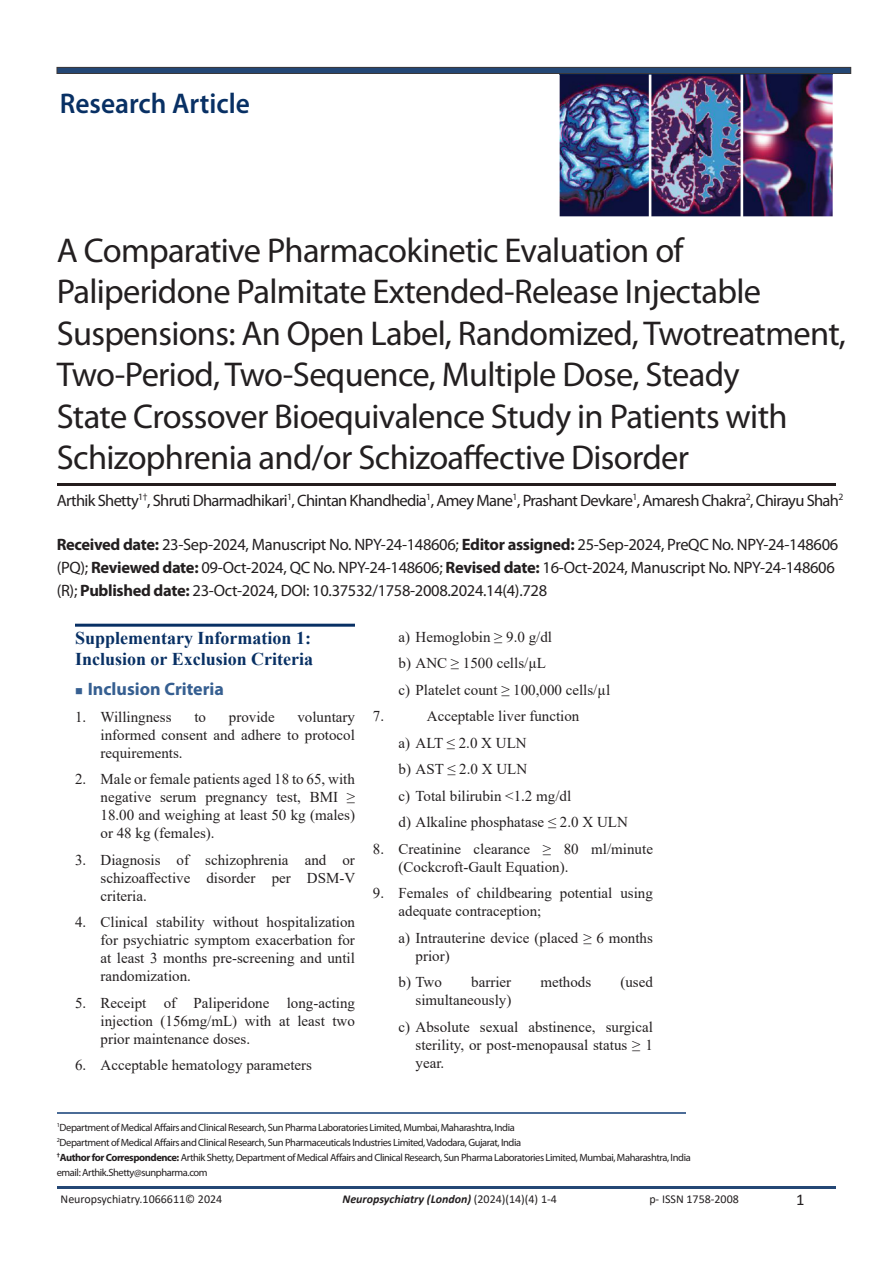
<style>
.page{position:relative;width:893px;height:1263px;background:#fff}
.page>*{position:absolute;margin:0;border:0;box-sizing:border-box;transform-origin:0 0}
.Default{font:34.5px/41.4px "Myriad Pro";letter-spacing:-.02em;color:#231f20}
.t1{font:600 28.5px "Myriad Pro";color:#083064;scale:.96 1}
.SH_copy{font:700 18px/21.6px "Times New Roman";color:#083064}
.t2{font:700 18px "Myriad Pro";color:#365f91}
.Default-2{font:16.5px/22.8px "Myriad Pro";letter-spacing:-.02em;color:#231f20}
.Default-3{font:16.5px "Myriad Pro";letter-spacing:-.04em;color:#231f20}
.t3{font:16.5px "Calibri";color:#231f20}
.t4{font:15px/18px "Times New Roman";color:#231f20;text-align:justify}
.t5{font:12px "Calibri";color:#231f20}
.t6{font:italic 700 12px "Calibri";color:#231f20}
.t7{font:10.5px/15px "Myriad Pro";letter-spacing:-.04em;color:#231f20}
.s1{font-weight:700}
.s2{font-weight:400;font-style:normal}
</style>
<div class="page">
<img style="left:559px;top:74px;width:274px;height:142px">
<div style="left:57px;top:67px;width:794px;height:7px;background:#244775"></div>
<div style="left:57px;top:67px;width:794px;height:7px;border:1px solid #231f20"></div>
<hr style="left:57px;top:1186px;width:779px;height:3px;background:#083064">
<hr style="left:57px;top:1112px;width:629px;height:1px;background:#345a8a">
<hr style="left:57px;top:484px;width:779px;height:2px;background:#080000">
<hr style="left:75px;top:624px;width:280px;height:3px;background:#083064">
<h2 class="t1" style="left:60px;top:85px;width:200px">Research Article</h2>
<p class="Default" style="left:57px;top:229px;width:791px">A Comparative Pharmacokinetic Evaluation of Paliperidone Palmitate Extended-Release Injectable Suspensions: An Open Label, Randomized, Twotreatment, Two-Period, Two-Sequence, Multiple Dose, Steady<br>State Crossover Bioequivalence Study in Patients with Schizophrenia and/or Schizoaffective Disorder</p>
<p class="Default-3" style="left:57px;top:490px;width:788px">Arthik Shetty<sup>1†</sup>, Shruti Dharmadhikari<sup>1</sup>, Chintan Khandhedia<sup>1</sup>, Amey Mane<sup>1</sup>, Prashant Devkare<sup>1</sup>, Amaresh Chakra<sup>2</sup>, Chirayu Shah<sup>2</sup></p>
<p class="Default-2" style="left:57px;top:533px;width:783px"><span class="s1">Received date:</span> 23-Sep-2024, Manuscript No. NPY-24-148606; <span class="s1">Editor assigned:</span> 25-Sep-2024, PreQC No. NPY-24-148606 (PQ); <span class="s1">Reviewed date:</span> 09-Oct-2024, QC No. NPY-24-148606; <span class="s1">Revised date:</span> 16-Oct-2024, Manuscript No. NPY-24-148606 (R); <span class="s1">Published date:</span> 23-Oct-2024, DOI: 10.37532/1758-2008.2024.14(4).728</p>
<p class="t4" style="left:398px;top:627px;width:155px">a) Hemoglobin ≥ 9.0 g/dl</p>
<p class="t4" style="left:398px;top:654px;width:149px">b) ANC ≥ 1500 cells/µL</p>
<p class="t4" style="left:398px;top:680px;width:213px">c) Platelet count ≥ 100,000 cells/µl</p>
<p class="t4" style="left:373px;top:707px;width:13px">7.</p>
<p class="t4" style="left:427px;top:707px;width:154px">Acceptable liver function</p>
<p class="t4" style="left:398px;top:733px;width:130px">a) ALT ≤ 2.0 X ULN</p>
<p class="t4" style="left:398px;top:760px;width:130px">b) AST ≤ 2.0 X ULN</p>
<p class="t4" style="left:398px;top:786px;width:174px">c) Total bilirubin &lt;1.2 mg/dl</p>
<p class="t4" style="left:398px;top:813px;width:231px">d) Alkaline phosphatase ≤ 2.0 X ULN</p>
<p class="t4" style="left:398px;top:839px;width:256px;text-indent:-26px">8. Creatinine clearance ≥ 80 ml/minute (Cockcroft-Gault Equation).</p>
<p class="t4" style="left:398px;top:884px;width:256px;text-indent:-26px">9. Females of childbearing potential using adequate contraception;</p>
<p class="t4" style="left:415px;top:928px;width:239px;text-indent:-17px">a) Intrauterine device (placed ≥ 6 months prior)</p>
<p class="t4" style="left:398px;top:973px;width:45px">b) Two</p>
<p class="t4" style="left:471px;top:973px;width:41px">barrier</p>
<p class="t4" style="left:540px;top:973px;width:52px">methods</p>
<p class="t4" style="left:620px;top:973px;width:34px">(used</p>
<p class="t4" style="left:415px;top:991px;width:97px">simultaneously)</p>
<p class="t4" style="left:415px;top:1017px;width:239px;text-indent:-17px">c) Absolute sexual abstinence, surgical sterility, or post-menopausal status ≥ 1 year.</p>
<p class="SH_copy" style="left:75px;top:626px;width:240px">Supplementary Information 1:<br>Inclusion or Exclusion Criteria</p>
<p class="t2" style="left:88px;top:678px;width:138px">Inclusion Criteria</p>
<p class="t4" style="left:75px;top:707px;width:98px">1. Willingness</p>
<p class="t4" style="left:194px;top:707px;width:13px">to</p>
<p class="t4" style="left:229px;top:707px;width:47px">provide</p>
<p class="t4" style="left:101px;top:707px;width:256px;text-indent:197px">voluntary informed consent and adhere to protocol requirements.</p>
<p class="t4" style="left:101px;top:770px;width:256px;text-indent:-26px">2. Male or female patients aged 18 to 65, with negative serum pregnancy test, BMI ≥ 18.00 and weighing at least 50 kg (males) or 48 kg (females).</p>
<p class="t4" style="left:101px;top:850px;width:256px;text-indent:-26px">3. Diagnosis of schizophrenia and or schizoaffective disorder per DSM-V criteria.</p>
<p class="t4" style="left:101px;top:913px;width:256px;text-indent:-26px">4. Clinical stability without hospitalization for psychiatric symptom exacerbation for at least 3 months pre-screening and until randomization.</p>
<p class="t4" style="left:101px;top:993px;width:256px;text-indent:-26px">5. Receipt of Paliperidone long-acting injection (156mg/mL) with at least two prior maintenance doses.</p>
<p class="t4" style="left:75px;top:1056px;width:239px">6. Acceptable hematology parameters</p>
<p class="t7" style="left:57px;top:1119px;width:636px"><sup>1</sup>Department of Medical Affairs and Clinical Research, Sun Pharma Laboratories Limited, Mumbai, Maharashtra, India<br><sup>2</sup>Department of Medical Affairs and Clinical Research, Sun Pharmaceuticals Industries Limited, Vadodara, Gujarat, India<br><sup>†</sup><span class="s1">Author for Correspondence:</span> Arthik Shetty, Department of Medical Affairs and Clinical Research, Sun Pharma Laboratories Limited, Mumbai, Maharashtra, India email: Arthik.Shetty@sunpharma.com</p>
<p class="t5" style="left:61px;top:1191px;width:163px">Neuropsychiatry.1066611© 2024</p>
<p class="t6" style="left:342px;top:1191px;width:216px">Neuropsychiatry (London) <span class="s2">(2024)(14)(4) 1-4</span></p>
<p class="t5" style="left:649px;top:1191px;width:91px">p- ISSN 1758-2008</p>
<p class="t3" style="left:796px;top:1188px;width:10px">1</p>
</div>
